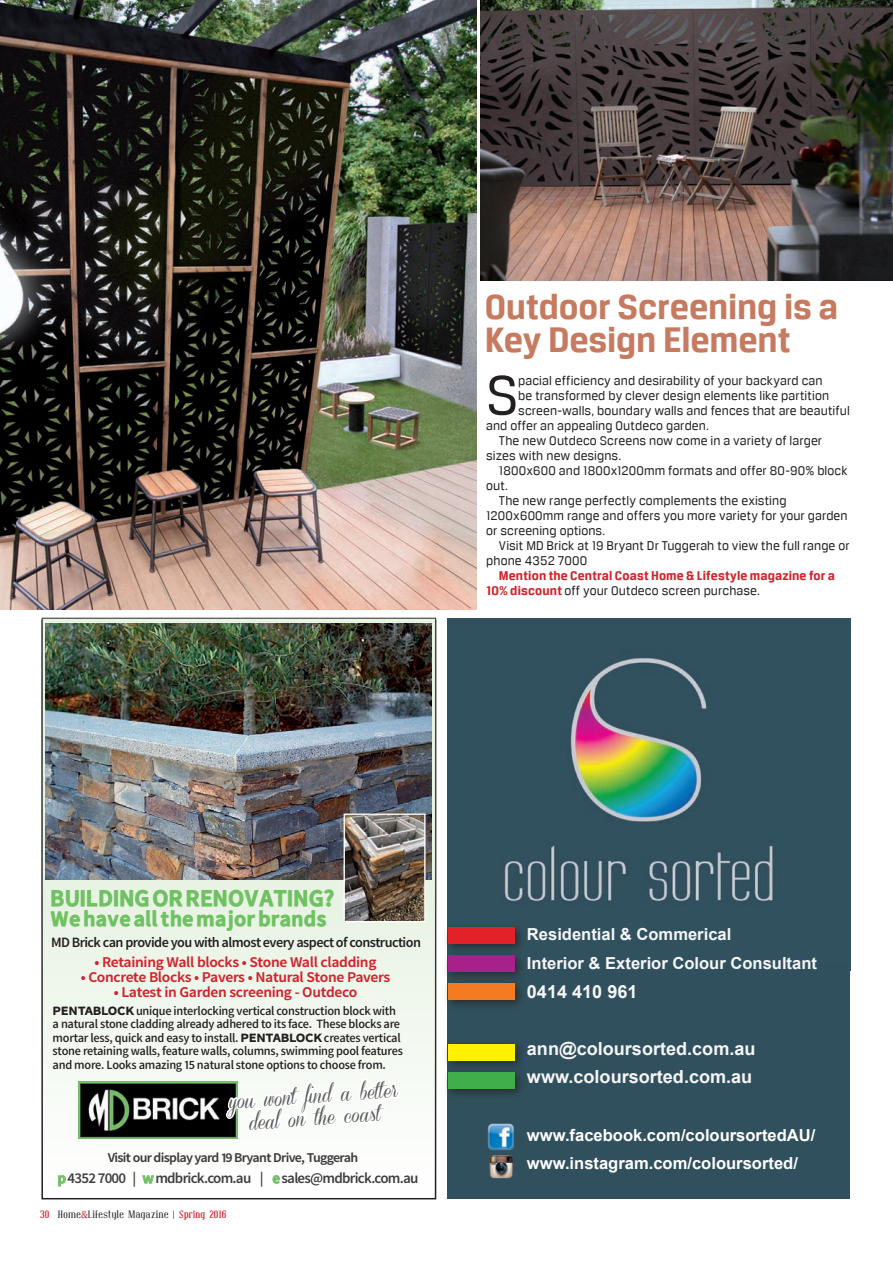
<style>
.page{position:relative;width:893px;height:1263px;background:#fff}
.page>*{position:absolute;margin:0;border:0;box-sizing:border-box;transform-origin:0 0}
.t1{font:59.7px "Breuer Text";color:#231f20}
.t2{font:700 37.5px/33px "Breuer Text";letter-spacing:-.005em;color:#c67b60}
.t3{font:23.55px "Falling Sky Blk";letter-spacing:-.05em;color:#70c163}
.t4{font:21.75px "Falling Sky Blk";letter-spacing:-.05em;color:#70c163}
.t5{font:18.6px/22.2px "Coneria Script Demo";color:#57585a;text-align:center}
.t6{font:700 18.15px/28.7px "Arial";color:#f5f6f7}
.t7{font:700 16.5px/28.7px "Arial";color:#fff}
.t8{font:700 16.5px/28.7px "Arial";color:#f5f6f7}
.t9{font:15px "Falling Sky Med";letter-spacing:-.02em;color:#d1232a}
.t10{font:15px "Falling Sky";letter-spacing:-.05em;color:#3e3e3f}
.t11{font:14.25px "Falling Sky";letter-spacing:-.04em;color:#231f20}
.t12{font:13.5px "Breuer Text";letter-spacing:.005em;color:#231f20}
.t13{font:700 13.5px/15px "Breuer Text";letter-spacing:.01em;color:#d1232a}
.t14{font:13.5px "Falling Sky Med";letter-spacing:-.05em;color:#3e3e3f}
.t15{font:300 12.75px/13.5px "Falling Sky";letter-spacing:-.02em;color:#231f20}
.t16{font:10.5px "Covington";color:#231f20}
.s1{font-weight:400;color:#231f20}
.s2{font-family:"Falling Sky Ex Bd";font-weight:400}
.s3{color:#70c163}
.s4{font-weight:700;color:#d1232a}
.s5{font-family:"Cambria";color:#d1232a}
</style>
<div class="page">
<div style="left:42px;top:618px;width:394px;height:579px;background:linear-gradient(to bottom,#e3f0dd,#f8fbf6);border:1px solid #3e3e3f"></div>
<img style="left:46px;top:623px;width:385px;height:256px">
<img style="left:346px;top:815px;width:78px;height:105px">
<div style="left:344px;top:813px;width:82px;height:109px;border:1px solid #fff"></div>
<img style="left:79px;top:1081px;width:145px;height:57px">
<svg style="left:58px;top:1175px;width:8px;height:12px"></svg>
<svg style="left:142px;top:1170px;width:12px;height:18px"></svg>
<svg style="left:224px;top:1051px;width:178px;height:133px"></svg>
<img style="left:447px;top:618px;width:403px;height:347px">
<div style="left:447px;top:965px;width:403px;height:234px;background:#31505d"></div>
<div style="left:443px;top:923px;width:83px;height:32px;background:#231f20;opacity:.75"></div>
<div style="left:448px;top:928px;width:67px;height:16px;background:#e32129"></div>
<div style="left:443px;top:950px;width:83px;height:33px;background:#231f20;opacity:.75"></div>
<div style="left:448px;top:955px;width:67px;height:17px;background:#a6228a"></div>
<div style="left:443px;top:978px;width:83px;height:32px;background:#231f20;opacity:.75"></div>
<div style="left:448px;top:983px;width:67px;height:16px;background:#f47b21"></div>
<div style="left:443px;top:1039px;width:83px;height:32px;background:#231f20;opacity:.75"></div>
<div style="left:448px;top:1044px;width:67px;height:16px;background:#fff101"></div>
<div style="left:443px;top:1067px;width:83px;height:32px;background:#231f20;opacity:.75"></div>
<div style="left:448px;top:1072px;width:67px;height:16px;background:#40ae49"></div>
<img style="left:488px;top:1123px;width:26px;height:27px">
<img style="left:490px;top:1155px;width:23px;height:23px">
<img style="left:0;top:0;width:476px;height:609px">
<img style="left:480px;top:0;width:413px;height:281px">
<h2 class="t2" style="left:485px;top:289px;width:355px">Outdoor Screening is a<br>Key Design Element</h2>
<h1 class="t1" style="left:486px;top:363px;width:34px">S</h1>
<p class="t12" style="left:518px;top:373px;width:306px">pacial efficiency and desirability of your backyard can</p>
<p class="t12" style="left:518px;top:388px;width:312px">be transformed by clever design elements like partition</p>
<p class="t12" style="left:518px;top:403px;width:333px">screen-walls, boundary walls and fences that are beautiful</p>
<p class="t12" style="left:486px;top:418px;width:224px">and offer an appealing Outdeco garden.</p>
<p class="t12" style="left:499px;top:433px;width:325px">The new Outdeco Screens now come in a variety of larger</p>
<p class="t12" style="left:486px;top:448px;width:137px">sizes with new designs.</p>
<p class="t12" style="left:499px;top:463px;width:350px">1800x600 and 1800x1200mm formats and offer 80-90% block</p>
<p class="t12" style="left:486px;top:478px;width:23px">out.</p>
<p class="t12" style="left:499px;top:493px;width:289px">The new range perfectly complements the existing</p>
<p class="t12" style="left:486px;top:508px;width:363px">1200x600mm range and offers you more variety for your garden</p>
<p class="t12" style="left:486px;top:523px;width:121px">or screening options.</p>
<p class="t12" style="left:499px;top:538px;width:352px">Visit MD Brick at 19 Bryant Dr Tuggerah to view the full range or</p>
<p class="t12" style="left:486px;top:553px;width:102px">phone 4352 7000</p>
<p class="t13" style="left:486px;top:568px;width:350px;text-indent:13px">Mention the Central Coast Home &amp; Lifestyle magazine for a<br>10% discount <span class="s1">off your Outdeco screen purchase.</span></p>
<h3 class="t3" style="left:50px;top:882px;width:287px">Building or Renovating?</h3>
<h3 class="t4" style="left:50px;top:905px;width:279px">We have all the major brands</h3>
<p class="t11" style="left:51px;top:933px;width:371px">MD Brick can provide you with almost every aspect of construction</p>
<p class="t9" style="left:94px;top:952px;width:283px">• Retaining Wall blocks • Stone Wall cladding</p>
<p class="t9" style="left:81px;top:967px;width:311px">• Concrete Blocks • Pavers • Natural Stone Pavers</p>
<p class="t9" style="left:114px;top:982px;width:245px">• Latest in Garden screening - Outdeco</p>
<p class="t15" style="left:53px;top:1004px;width:352px"><span class="s2">PENTABLOCK</span> unique interlocking vertical construction block with a natural stone cladding already adhered to its face. These blocks are mortar less, quick and easy to install. <span class="s2">PENTABLOCK</span> creates vertical stone retaining walls, feature walls, columns, swimming pool features and more. Looks amazing 15 natural stone options to choose from.</p>
<h3 class="t5" style="left:229px;top:1091px;width:170px;rotate:-4deg">you won’t find a better deal on the coast</h3>
<p class="t14" style="left:108px;top:1149px;width:252px">Visit our display yard 19 Bryant Drive, Tuggerah</p>
<p class="t10" style="left:58px;top:1169px;width:362px"><span class="s3">p</span>4352 7000 | <span class="s3">w</span>mdbrick.com.au | <span class="s3">e</span>sales@mdbrick.com.au</p>
<p class="t16" style="left:40px;top:1209px;width:188px"><span class="s4">30</span> Home<span class="s5">&amp;</span>Lifestyle Magazine | <span class="s4">Spring 2016</span></p>
<p class="t8" style="left:527px;top:921px;width:292px">Residential &amp; Commerical<br>Interior &amp; Exterior Colour Consultant</p>
<h3 class="t6" style="left:527px;top:977px;width:112px">0414 410 961</h3>
<h3 class="t6" style="left:527px;top:1034px;width:230px">ann@coloursorted.com.au www.coloursorted.com.au</h3>
<p class="t7" style="left:527px;top:1121px;width:290px">www.facebook.com/coloursortedAU/ www.instagram.com/coloursorted/</p>
</div>
